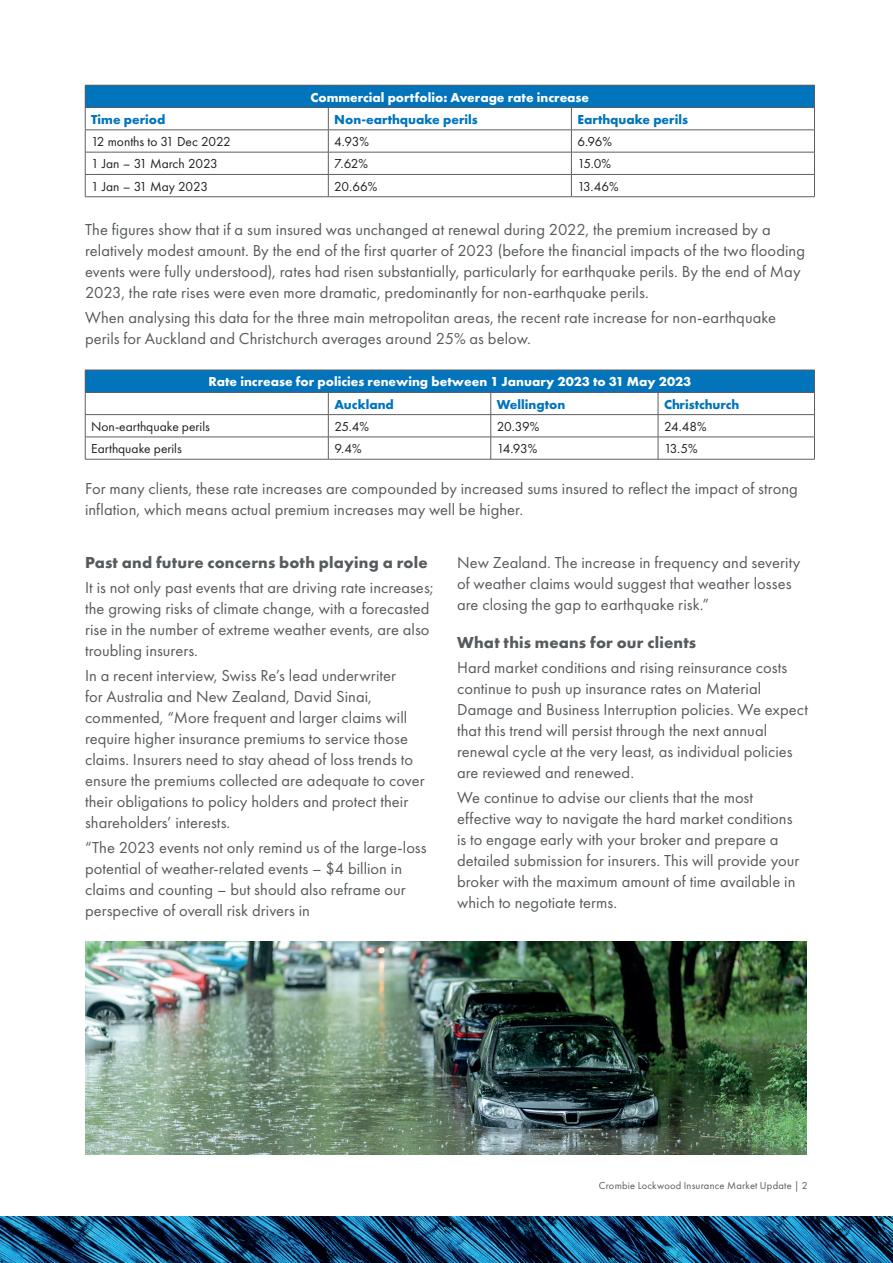
<style>
.page{position:relative;width:893px;height:1263px;background:#fff}
.page>*{position:absolute;margin:0;border:0;box-sizing:border-box;transform-origin:0 0}
.t1{font:16.5px/21px "Futura PT";letter-spacing:.005em;color:#575b5e}
.t2{font:700 16.5px "Futura PT";letter-spacing:.01em;color:#575b5e}
.t3{font:13.5px "Futura PT";color:#231f20}
.t4{font:700 13.5px "Futura PT";color:#fff}
.t5{font:700 13.5px "Futura PT";color:#0174bc}
.t6{font:10.5px "Futura PT";letter-spacing:.02em;color:#575b5e}
</style>
<div class="page">
<img style="left:0;top:1216px;width:893px;height:47px">
<div style="left:85px;top:85px;width:729px;height:23px;background:#0174bc"></div>
<hr style="left:85px;top:85px;width:243px;height:1px;background:#5f5f62">
<hr style="left:328px;top:85px;width:243px;height:1px;background:#5f5f62">
<hr style="left:571px;top:85px;width:244px;height:1px;background:#5f5f62">
<hr style="left:85px;top:107px;width:243px;height:1px;background:#5f5f62">
<hr style="left:328px;top:107px;width:243px;height:1px;background:#5f5f62">
<hr style="left:571px;top:107px;width:244px;height:1px;background:#5f5f62">
<hr style="left:85px;top:130px;width:243px;height:1px;background:#5f5f62">
<hr style="left:328px;top:130px;width:243px;height:1px;background:#5f5f62">
<hr style="left:571px;top:130px;width:244px;height:1px;background:#5f5f62">
<hr style="left:85px;top:152px;width:243px;height:1px;background:#5f5f62">
<hr style="left:328px;top:152px;width:243px;height:1px;background:#5f5f62">
<hr style="left:571px;top:152px;width:244px;height:1px;background:#5f5f62">
<hr style="left:85px;top:174px;width:243px;height:1px;background:#5f5f62">
<svg style="left:85px;top:85px;width:1px;height:111px"></svg>
<hr style="left:328px;top:174px;width:243px;height:1px;background:#5f5f62">
<svg style="left:328px;top:108px;width:1px;height:88px"></svg>
<hr style="left:571px;top:174px;width:244px;height:1px;background:#5f5f62">
<svg style="left:571px;top:108px;width:1px;height:88px"></svg>
<svg style="left:814px;top:85px;width:1px;height:111px"></svg>
<hr style="left:85px;top:196px;width:243px;height:1px;background:#5f5f62">
<hr style="left:328px;top:196px;width:243px;height:1px;background:#5f5f62">
<hr style="left:571px;top:196px;width:244px;height:1px;background:#5f5f62">
<div style="left:85px;top:370px;width:729px;height:22px;background:#0174bc"></div>
<hr style="left:85px;top:370px;width:243px;height:1px;background:#5f5f62">
<hr style="left:328px;top:370px;width:163px;height:1px;background:#5f5f62">
<hr style="left:491px;top:370px;width:167px;height:1px;background:#5f5f62">
<hr style="left:658px;top:370px;width:157px;height:1px;background:#5f5f62">
<hr style="left:85px;top:392px;width:243px;height:1px;background:#5f5f62">
<hr style="left:328px;top:392px;width:163px;height:1px;background:#5f5f62">
<hr style="left:491px;top:392px;width:167px;height:1px;background:#5f5f62">
<hr style="left:658px;top:392px;width:157px;height:1px;background:#5f5f62">
<hr style="left:85px;top:414px;width:243px;height:1px;background:#5f5f62">
<hr style="left:328px;top:414px;width:163px;height:1px;background:#5f5f62">
<hr style="left:491px;top:414px;width:167px;height:1px;background:#5f5f62">
<hr style="left:658px;top:414px;width:157px;height:1px;background:#5f5f62">
<hr style="left:85px;top:437px;width:243px;height:1px;background:#5f5f62">
<svg style="left:85px;top:370px;width:1px;height:89px"></svg>
<hr style="left:328px;top:437px;width:163px;height:1px;background:#5f5f62">
<svg style="left:328px;top:392px;width:1px;height:67px"></svg>
<hr style="left:491px;top:437px;width:167px;height:1px;background:#5f5f62">
<svg style="left:490px;top:392px;width:1px;height:67px"></svg>
<hr style="left:658px;top:437px;width:157px;height:1px;background:#5f5f62">
<svg style="left:658px;top:392px;width:1px;height:67px"></svg>
<svg style="left:814px;top:370px;width:1px;height:89px"></svg>
<hr style="left:85px;top:459px;width:243px;height:1px;background:#5f5f62">
<hr style="left:328px;top:459px;width:163px;height:1px;background:#5f5f62">
<hr style="left:491px;top:459px;width:167px;height:1px;background:#5f5f62">
<hr style="left:658px;top:459px;width:157px;height:1px;background:#5f5f62">
<img style="left:85px;top:941px;width:721px;height:213px">
<p class="t4" style="left:310px;top:88px;width:280px">Commercial portfolio: Average rate increase</p>
<p class="t5" style="left:91px;top:111px;width:76px">Time period</p>
<p class="t5" style="left:334px;top:111px;width:145px">Non-earthquake perils</p>
<p class="t5" style="left:577px;top:111px;width:112px">Earthquake perils</p>
<p class="t3" style="left:91px;top:134px;width:141px">12 months to 31 Dec 2022</p>
<p class="t3" style="left:334px;top:134px;width:36px">4.93%</p>
<p class="t3" style="left:577px;top:134px;width:36px">6.96%</p>
<p class="t3" style="left:91px;top:156px;width:128px">1 Jan – 31 March 2023</p>
<p class="t3" style="left:334px;top:156px;width:35px">7.62%</p>
<p class="t3" style="left:577px;top:156px;width:35px">15.0%</p>
<p class="t3" style="left:91px;top:178px;width:118px">1 Jan – 31 May 2023</p>
<p class="t3" style="left:334px;top:178px;width:44px">20.66%</p>
<p class="t3" style="left:577px;top:178px;width:43px">13.46%</p>
<p class="t1" style="left:85px;top:219px;width:721px">The figures show that if a sum insured was unchanged at renewal during 2022, the premium increased by a relatively modest amount. By the end of the first quarter of 2023 (before the financial impacts of the two flooding events were fully understood), rates had risen substantially, particularly for earthquake perils. By the end of May 2023, the rate rises were even more dramatic, predominantly for non-earthquake perils.</p>
<p class="t1" style="left:85px;top:307px;width:692px">When analysing this data for the three main metropolitan areas, the recent rate increase for non-earthquake perils for Auckland and Christchurch averages around 25% as below.</p>
<p class="t4" style="left:208px;top:373px;width:484px">Rate increase for policies renewing between 1 January 2023 to 31 May 2023</p>
<p class="t5" style="left:334px;top:395px;width:61px">Auckland</p>
<p class="t5" style="left:497px;top:395px;width:70px">Wellington</p>
<p class="t5" style="left:664px;top:395px;width:77px">Christchurch</p>
<p class="t3" style="left:91px;top:418px;width:120px">Non-earthquake perils</p>
<p class="t3" style="left:334px;top:418px;width:36px">25.4%</p>
<p class="t3" style="left:497px;top:418px;width:44px">20.39%</p>
<p class="t3" style="left:664px;top:418px;width:44px">24.48%</p>
<p class="t3" style="left:91px;top:441px;width:92px">Earthquake perils</p>
<p class="t3" style="left:334px;top:441px;width:29px">9.4%</p>
<p class="t3" style="left:497px;top:441px;width:42px">14.93%</p>
<p class="t3" style="left:664px;top:441px;width:35px">13.5%</p>
<p class="t1" style="left:85px;top:478px;width:714px">For many clients, these rate increases are compounded by increased sums insured to reflect the impact of strong inflation, which means actual premium increases may well be higher.</p>
<p class="t2" style="left:85px;top:551px;width:344px">Past and future concerns both playing a role</p>
<p class="t1" style="left:85px;top:577px;width:350px">It is not only past events that are driving rate increases; the growing risks of climate change, with a forecasted rise in the number of extreme weather events, are also troubling insurers.</p>
<p class="t1" style="left:85px;top:665px;width:341px">In a recent interview, Swiss Re’s lead underwriter<br>for Australia and New Zealand, David Sinai, commented, “More frequent and larger claims will require higher insurance premiums to service those claims. Insurers need to stay ahead of loss trends to ensure the premiums collected are adequate to cover their obligations to policy holders and protect their shareholders’ interests.</p>
<p class="t1" style="left:85px;top:837px;width:343px">“The 2023 events not only remind us of the large-loss potential of weather-related events – $4 billion in claims and counting – but should also reframe our perspective of overall risk drivers in</p>
<p class="t1" style="left:457px;top:551px;width:345px">New Zealand. The increase in frequency and severity of weather claims would suggest that weather losses are closing the gap to earthquake risk.”</p>
<p class="t2" style="left:457px;top:631px;width:241px">What this means for our clients</p>
<p class="t1" style="left:457px;top:657px;width:352px">Hard market conditions and rising reinsurance costs continue to push up insurance rates on Material Damage and Business Interruption policies. We expect that this trend will persist through the next annual renewal cycle at the very least, as individual policies are reviewed and renewed.</p>
<p class="t1" style="left:457px;top:787px;width:344px">We continue to advise our clients that the most effective way to navigate the hard market conditions is to engage early with your broker and prepare a detailed submission for insurers. This will provide your broker with the maximum amount of time available in which to negotiate terms.</p>
<p class="t6" style="left:599px;top:1179px;width:211px">Crombie Lockwood Insurance Market Update | 2</p>
</div>
